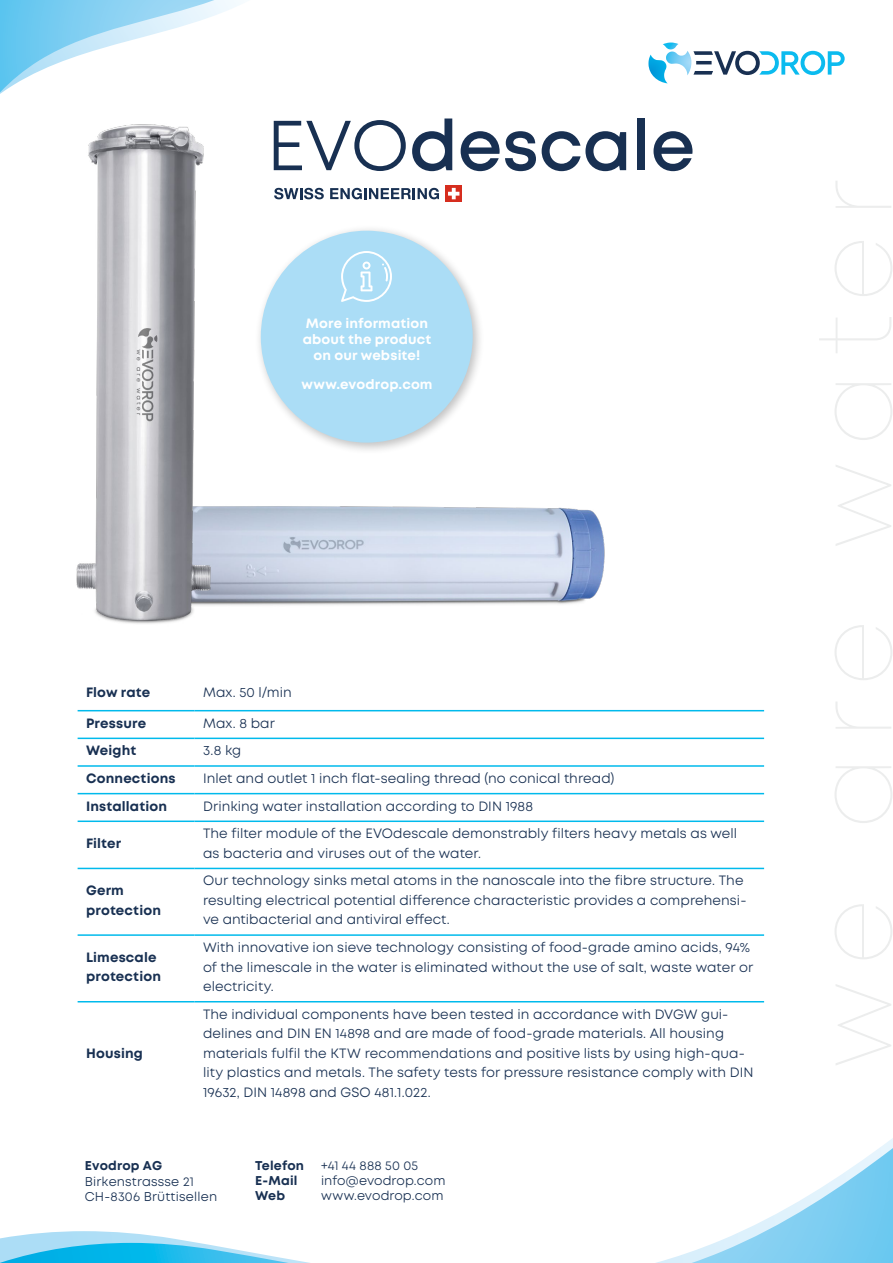
<style>
.page{position:relative;width:893px;height:1263px;background:#fff}
.page>*{position:absolute;margin:0;border:0;box-sizing:border-box;transform-origin:0 0}
.t1{font:600 70.5px "Mont";color:#183052}
.t2{font:13.5px/19.5px "Mont";letter-spacing:.005em;color:#183052}
.t3{font:700 13.5px/19.5px "Mont";letter-spacing:.01em;color:#183052}
.t4{font:700 13.5px/16.2px "Mont";letter-spacing:.01em;color:#fff;text-align:center}
.t5{font:12.75px/15.3px "Mont";letter-spacing:.015em;color:#183052}
.t6{font:700 12.75px "Mont";letter-spacing:.015em;color:#183052}
.s1{font-weight:400}
</style>
<div class="page">
<img style="left:250px;top:506px;width:355px;height:100px">
<div style="left:445px;top:185px;width:17px;height:17px;background:#d62d1e"></div>
<svg style="left:448px;top:188px;width:11px;height:11px"></svg>
<svg style="left:274px;top:188px;width:50px;height:11px"></svg>
<svg style="left:330px;top:188px;width:109px;height:11px"></svg>
<div style="left:254px;top:225px;width:231px;height:230px;background:#000;opacity:.25"></div>
<div style="left:261px;top:231px;width:212px;height:212px;background:#abddf6;border-radius:50%"></div>
<svg style="left:341px;top:251px;width:51px;height:51px"></svg>
<svg style="left:0;top:1148px;width:893px;height:115px"></svg>
<svg style="left:0;top:0;width:240px;height:94px"></svg>
<svg style="left:693px;top:51px;width:152px;height:24px"></svg>
<img style="left:663px;top:43px;width:15px;height:6px">
<img style="left:666px;top:51px;width:25px;height:24px">
<img style="left:648px;top:55px;width:20px;height:28px">
<hr style="left:78px;top:710px;width:117px;height:1px;background:#00baec">
<hr style="left:78px;top:738px;width:117px;height:1px;background:#00baec">
<hr style="left:78px;top:765px;width:117px;height:2px;background:#00baec">
<hr style="left:78px;top:793px;width:117px;height:1px;background:#00baec">
<hr style="left:195px;top:710px;width:569px;height:1px;background:#00baec">
<hr style="left:195px;top:738px;width:569px;height:1px;background:#00baec">
<hr style="left:195px;top:765px;width:569px;height:2px;background:#00baec">
<hr style="left:195px;top:793px;width:569px;height:1px;background:#00baec">
<hr style="left:78px;top:820px;width:117px;height:2px;background:#00baec">
<hr style="left:78px;top:868px;width:117px;height:1px;background:#00baec">
<hr style="left:78px;top:934px;width:117px;height:2px;background:#00baec">
<hr style="left:78px;top:1001px;width:117px;height:1px;background:#00baec">
<hr style="left:195px;top:820px;width:569px;height:2px;background:#00baec">
<hr style="left:195px;top:868px;width:569px;height:1px;background:#00baec">
<hr style="left:195px;top:934px;width:569px;height:2px;background:#00baec">
<hr style="left:195px;top:1001px;width:569px;height:1px;background:#00baec">
<img style="left:43px;top:80px;width:207px;height:544px">
<h1 class="t1" style="left:267px;top:100px;width:430px"><span class="s1">EVO</span>descale</h1>
<p class="t4" style="left:303px;top:315px;width:130px">More information about the product on our website!</p>
<p class="t4" style="left:301px;top:376px;width:133px">www.evodrop.com</p>
<p class="t3" style="left:86px;top:683px;width:66px">Flow rate</p>
<p class="t2" style="left:203px;top:683px;width:90px">Max. 50 l/min</p>
<p class="t3" style="left:86px;top:713px;width:62px">Pressure</p>
<p class="t2" style="left:203px;top:713px;width:73px">Max. 8 bar</p>
<p class="t3" style="left:86px;top:741px;width:52px">Weight</p>
<p class="t2" style="left:203px;top:741px;width:40px">3.8 kg</p>
<p class="t3" style="left:86px;top:769px;width:91px">Connections</p>
<p class="t2" style="left:203px;top:769px;width:413px">Inlet and outlet 1 inch flat-sealing thread (no conical thread)</p>
<p class="t3" style="left:86px;top:796px;width:83px">Installation</p>
<p class="t2" style="left:203px;top:796px;width:332px">Drinking water installation according to DIN 1988</p>
<p class="t3" style="left:86px;top:834px;width:37px">Filter</p>
<p class="t2" style="left:203px;top:824px;width:536px">The filter module of the EVOdescale demonstrably filters heavy metals as well as bacteria and viruses out of the water.</p>
<p class="t3" style="left:86px;top:881px;width:76px">Germ protection</p>
<p class="t2" style="left:203px;top:871px;width:545px">Our technology sinks metal atoms in the nanoscale into the fibre structure. The resulting electrical potential difference characteristic provides a comprehensi&shy;ve antibacterial and antiviral effect.</p>
<p class="t3" style="left:86px;top:947px;width:76px">Limescale protection</p>
<p class="t2" style="left:203px;top:938px;width:552px">With innovative ion sieve technology consisting of food-grade amino acids, 94% of the limescale in the water is eliminated without the use of salt, waste water or electricity.</p>
<p class="t3" style="left:86px;top:1043px;width:58px">Housing</p>
<p class="t2" style="left:203px;top:1004px;width:552px">The individual components have been tested in accordance with DVGW gui&shy;delines and DIN EN 14898 and are made of food-grade materials. All housing materials fulfil the KTW recommendations and positive lists by using high-qua&shy;lity plastics and metals. The safety tests for pressure resistance comply with DIN 19632, DIN 14898 and GSO 481.1.022.</p>
<p class="t6" style="left:85px;top:1157px;width:79px">Evodrop AG</p>
<p class="t5" style="left:85px;top:1174px;width:134px">Birkenstrassse 21<br>CH-8306 Brüttisellen</p>
<p class="t6" style="left:255px;top:1157px;width:50px">Telefon</p>
<p class="t5" style="left:321px;top:1158px;width:98px">+41 44 888 50 05</p>
<p class="t6" style="left:255px;top:1172px;width:44px">E-Mail</p>
<p class="t5" style="left:321px;top:1173px;width:126px">info@evodrop.com</p>
<p class="t6" style="left:255px;top:1187px;width:31px">Web</p>
<p class="t5" style="left:321px;top:1188px;width:124px">www.evodrop.com</p>
</div>
